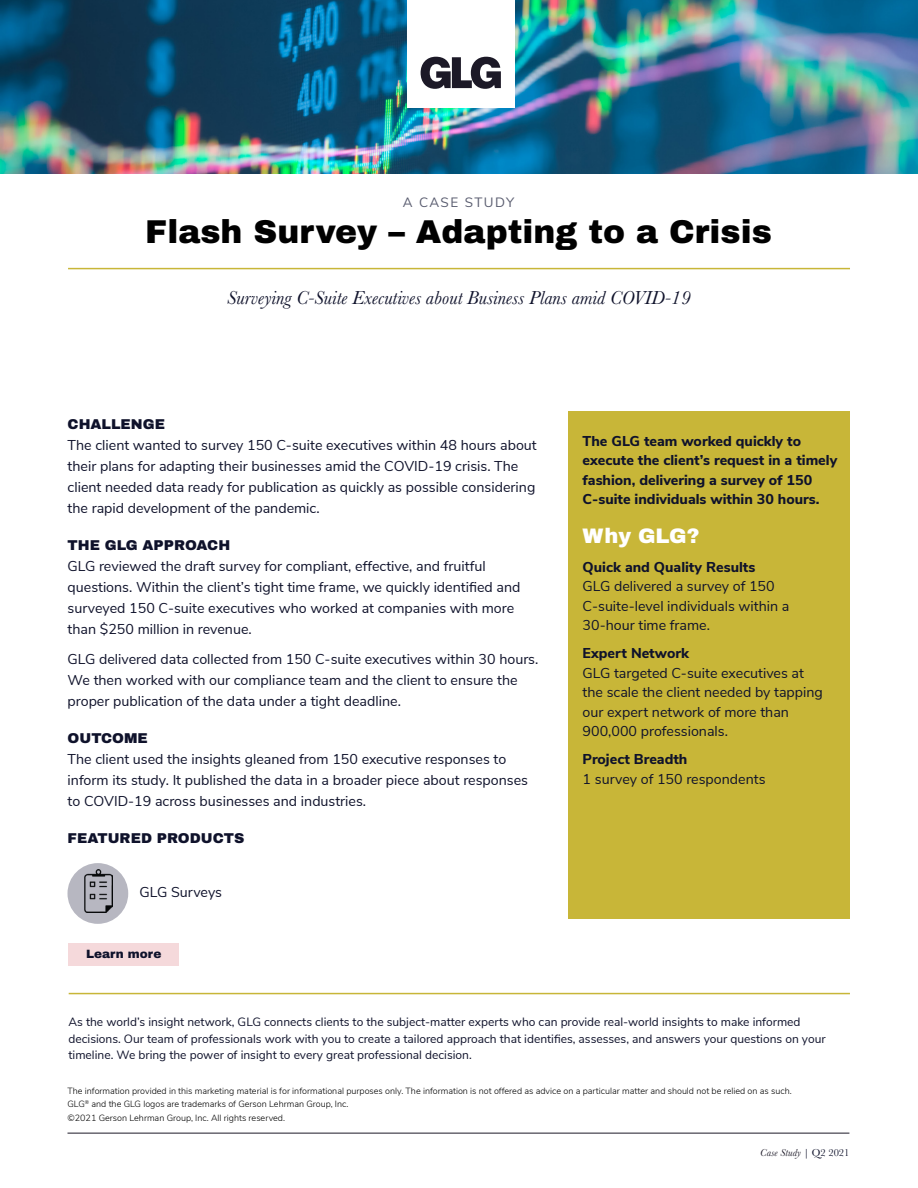
<style>
.page{position:relative;width:918px;height:1188px;background:#fff}
.page>*{position:absolute;margin:0;border:0;box-sizing:border-box;transform-origin:0 0}
.t1{font:900 33px "Archivo";color:#000}
.t2{font:900 21px "Archivo";color:#fff}
.t3{font:italic 19.5px "Baskerville";color:#0f122b}
.t4{font:14.25px/21px "Nunito Sans";color:#0f122b}
.t5{font:800 14.25px/19.5px "Nunito Sans";color:#0f122b}
.t6{font:900 14.25px "Archivo";color:#0f122b}
.t7{font:13.5px "Nunito Sans";letter-spacing:.105em;color:#595c6f}
.t8{font:12px/16.5px "Nunito Sans";color:#0f122b}
.t9{font:900 12px "Archivo";color:#0f122b}
.t10{font:italic 10.5px "Baskerville";letter-spacing:.01em;color:#1c1927}
.t11{font:300 9px/13.5px "Nunito Sans";color:#000}
.s1{font-style:normal;color:#0f122b}
</style>
<div class="page">
<img style="left:0;top:0;width:918px;height:173px">
<div style="left:568px;top:411px;width:282px;height:508px;background:#c8b638"></div>
<div style="left:407px;top:0;width:108px;height:108px;background:#fff"></div>
<hr style="left:68px;top:268px;width:782px;height:1px;background:#c8b638">
<svg style="left:421px;top:57px;width:80px;height:32px"></svg>
<hr style="left:68px;top:1133px;width:781px;height:1px;background:#1c1927">
<hr style="left:69px;top:993px;width:781px;height:1px;background:#c8b638">
<div style="left:68px;top:943px;width:110px;height:23px;background:#f5d9db"></div>
<div style="left:68px;top:863px;width:60px;height:61px;background:#b7b7c1;border-radius:50%"></div>
<img style="left:84px;top:870px;width:29px;height:43px">
<p class="t7" style="left:403px;top:192px;width:113px">A CASE STUDY</p>
<h1 class="t1" style="left:145px;top:211px;width:628px">Flash Survey – Adapting to a Crisis</h1>
<h3 class="t3" style="left:227px;top:285px;width:465px">Surveying C-Suite Executives about Business Plans amid COVID-19</h3>
<p class="t6" style="left:68px;top:415px;width:99px">CHALLENGE</p>
<p class="t4" style="left:68px;top:433px;width:471px">The client wanted to survey 150 C-suite executives within 48 hours about their plans for adapting their businesses amid the COVID-19 crisis. The client needed data ready for publication as quickly as possible considering the rapid development of the pandemic.</p>
<p class="t6" style="left:68px;top:536px;width:164px">THE GLG APPROACH</p>
<p class="t4" style="left:68px;top:555px;width:454px">GLG reviewed the draft survey for compliant, effective, and fruitful questions. Within the client’s tight time frame, we quickly identified and surveyed 150 C-suite executives who worked at companies with more than $250 million in revenue.</p>
<p class="t4" style="left:68px;top:647px;width:472px">GLG delivered data collected from 150 C-suite executives within 30 hours.<br>We then worked with our compliance team and the client to ensure the proper publication of the data under a tight deadline.</p>
<p class="t6" style="left:68px;top:729px;width:82px">OUTCOME</p>
<p class="t4" style="left:68px;top:748px;width:462px">The client used the insights gleaned from 150 executive responses to inform its study. It published the data in a broader piece about responses to COVID-19 across businesses and industries.</p>
<p class="t6" style="left:68px;top:829px;width:178px">FEATURED PRODUCTS</p>
<p class="t4" style="left:140px;top:881px;width:84px">GLG Surveys</p>
<p class="t9" style="left:86px;top:947px;width:77px">Learn more</p>
<p class="t5" style="left:583px;top:430px;width:256px">The GLG team worked quickly to execute the client’s request in a timely fashion, delivering a survey of 150<br>C-suite individuals within 30 hours.</p>
<h2 class="t2" style="left:583px;top:523px;width:118px">Why GLG?</h2>
<p class="t5" style="left:583px;top:556px;width:174px">Quick and Quality Results</p>
<p class="t4" style="left:583px;top:575px;width:208px;line-height:19.5px">GLG delivered a survey of 150<br>C-suite-level individuals within a<br>30-hour time frame.</p>
<p class="t5" style="left:583px;top:643px;width:108px">Expert Network</p>
<p class="t4" style="left:583px;top:662px;width:242px;line-height:19.5px">GLG targeted C-suite executives at the scale the client needed by tapping our expert network of more than<br>900,000 professionals.</p>
<p class="t5" style="left:583px;top:749px;width:106px">Project Breadth</p>
<p class="t4" style="left:583px;top:767px;width:184px">1 survey of 150 respondents</p>
<p class="t8" style="left:69px;top:1013px;width:759px">As the world’s insight network, GLG connects clients to the subject-matter experts who can provide real-world insights to make informed decisions. Our team of professionals work with you to create a tailored approach that identifies, assesses, and answers your questions on your timeline. We bring the power of insight to every great professional decision.</p>
<p class="t11" style="left:68px;top:1083px;width:726px">The information provided in this marketing material is for informational purposes only. The information is not offered as advice on a particular matter and should not be relied on as such.<br>GLG<sup>®</sup> and the GLG logos are trademarks of Gerson Lehrman Group, Inc.<br>©2021 Gerson Lehrman Group, Inc. All rights reserved.</p>
<p class="t10" style="left:760px;top:1146px;width:91px">Case Study <span class="s1">| Q2 2021</span></p>
</div>
